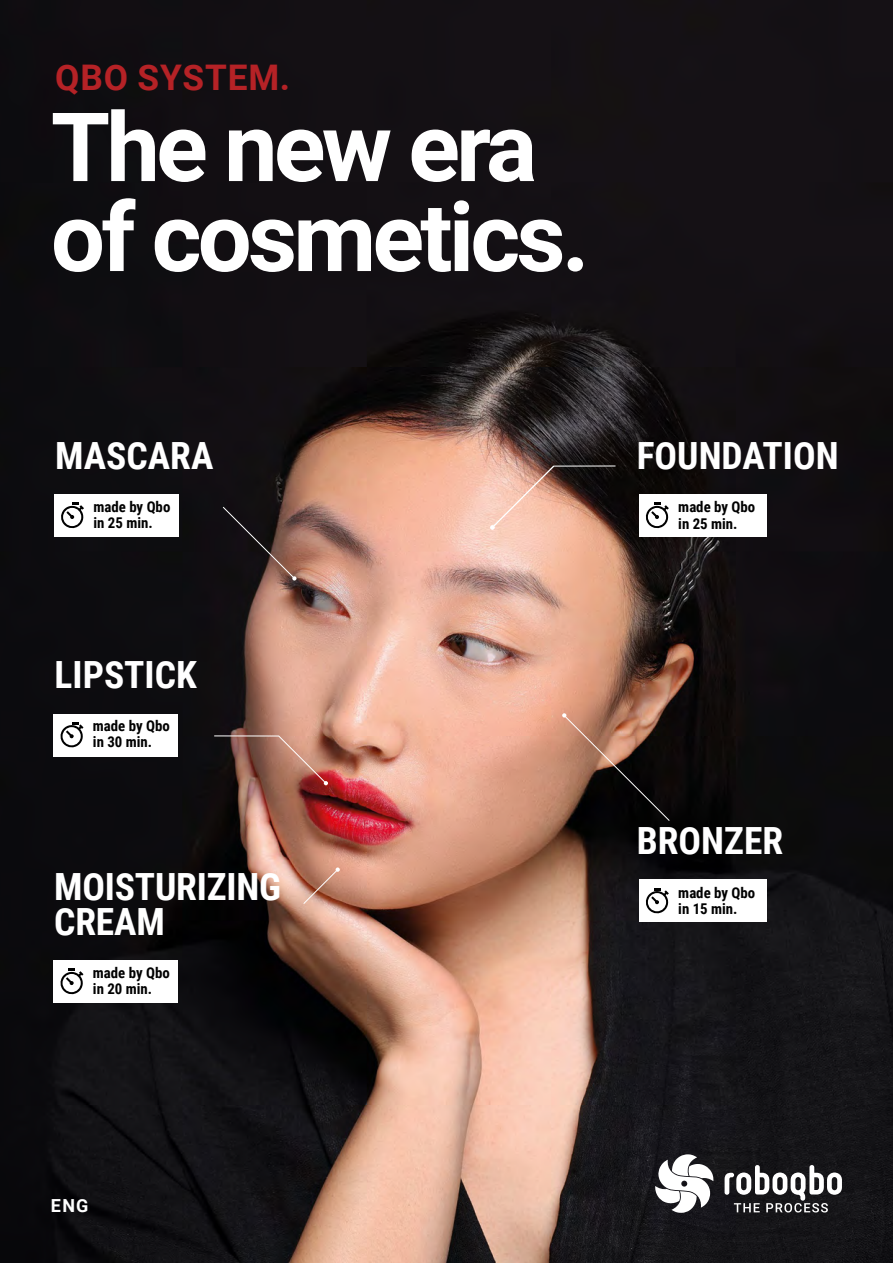
<style>
.page{position:relative;width:893px;height:1263px;background:#fff}
.page>*{position:absolute;margin:0;border:0;box-sizing:border-box;transform-origin:0 0}
.t1{font:700 95.7px/90px "Roboto";letter-spacing:-.04em;color:#fff}
.t2{font:700 37.5px/34.5px "Roboto Condensed";color:#fff}
.t3{font:700 35.25px "Roboto";letter-spacing:.025em;color:#b52226}
.t4{font:700 18px "Roboto";color:#fff}
.t5{font:700 14.85px/16.2px "Roboto Condensed";color:#000}
</style>
<div class="page">
<img style="left:0;top:0;width:893px;height:1263px">
<svg style="left:655px;top:1154px;width:58px;height:59px"></svg>
<svg style="left:725px;top:1165px;width:117px;height:47px"></svg>
<div style="left:54px;top:495px;width:124px;height:42px;background:#fff"></div>
<div style="left:54px;top:714px;width:124px;height:42px;background:#fff"></div>
<svg style="left:61px;top:503px;width:23px;height:26px"></svg>
<svg style="left:60px;top:722px;width:23px;height:26px"></svg>
<div style="left:54px;top:961px;width:124px;height:42px;background:#fff"></div>
<svg style="left:60px;top:969px;width:23px;height:26px"></svg>
<svg style="left:490px;top:465px;width:126px;height:65px;background:#ac8576"></svg>
<svg style="left:303px;top:867px;width:37px;height:38px"></svg>
<svg style="left:222px;top:506px;width:75px;height:74px;background:#3b2b29"></svg>
<svg style="left:562px;top:713px;width:108px;height:109px;background:#5c4134"></svg>
<svg style="left:213px;top:735px;width:115px;height:50px;background:#8b5d50"></svg>
<div style="left:639px;top:495px;width:127px;height:42px;background:#fff"></div>
<svg style="left:646px;top:503px;width:23px;height:26px"></svg>
<div style="left:639px;top:880px;width:127px;height:42px;background:#fff"></div>
<svg style="left:646px;top:888px;width:23px;height:26px"></svg>
<h3 class="t3" style="left:55px;top:53px;width:236px">QBO SYSTEM.</h3>
<h1 class="t1" style="left:51px;top:98px;width:540px">The new era of cosmetics.</h1>
<h2 class="t2" style="left:55px;top:437px;width:160px">MASCARA</h2>
<p class="t5" style="left:93px;top:498px;width:78px">made by Qbo in 25 min.</p>
<h2 class="t2" style="left:55px;top:656px;width:144px">LIPSTICK</h2>
<p class="t5" style="left:93px;top:717px;width:78px">made by Qbo in 30 min.</p>
<h2 class="t2" style="left:54px;top:868px;width:229px">MOISTURIZING<br>CREAM</h2>
<p class="t5" style="left:93px;top:964px;width:78px">made by Qbo in 20 min.</p>
<h2 class="t2" style="left:637px;top:437px;width:203px">FOUNDATION</h2>
<p class="t5" style="left:678px;top:498px;width:78px">made by Qbo in 25 min.</p>
<h2 class="t2" style="left:637px;top:822px;width:148px">BRONZER</h2>
<p class="t5" style="left:678px;top:884px;width:78px">made by Qbo in 15 min.</p>
<p class="t4" style="left:51px;top:1193px;width:39px">ENG</p>
</div>
